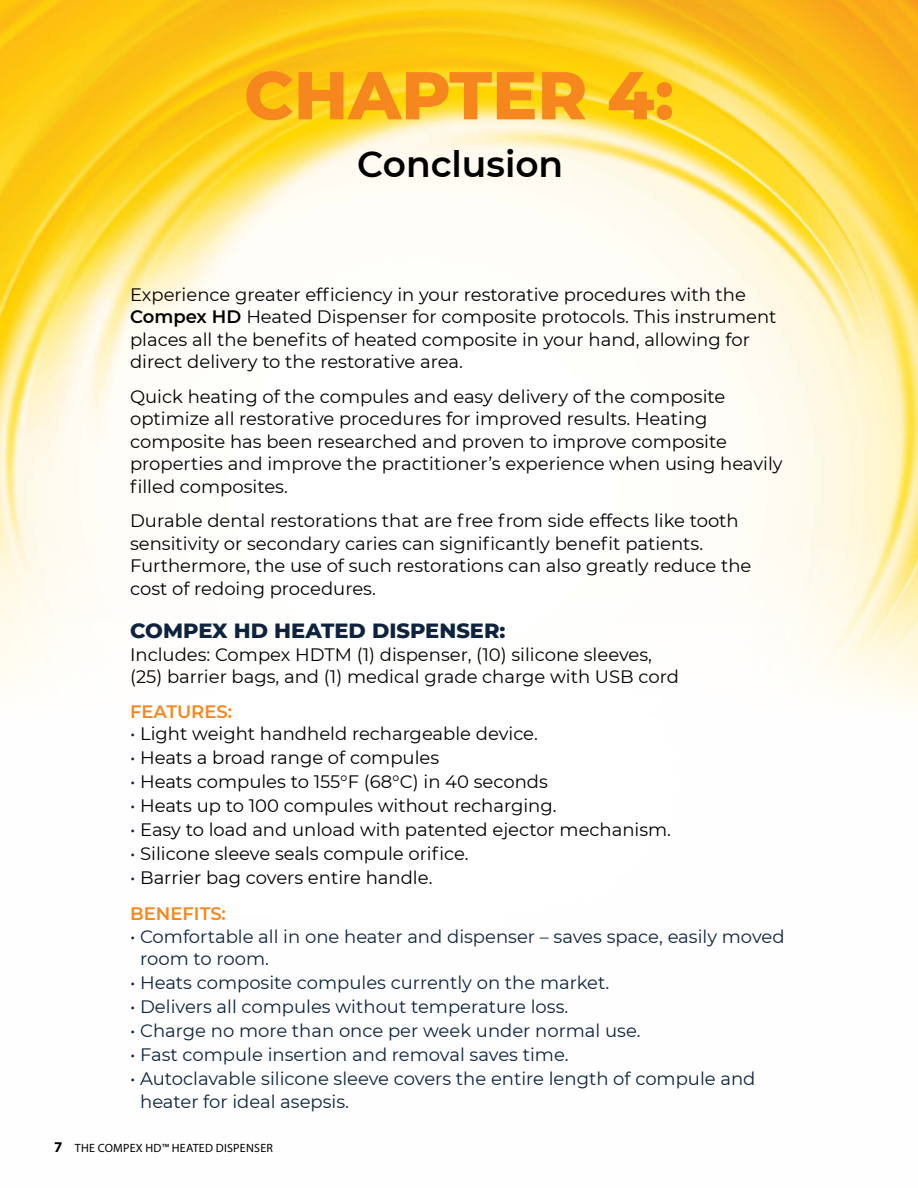
<style>
.page{position:relative;width:918px;height:1188px;background:#fff}
.page>*{position:absolute;margin:0;border:0;box-sizing:border-box;transform-origin:0 0}
.t1{font:800 67.5px "Montserrat";color:#f6871f}
.t2{font:600 36px "Montserrat";color:#000}
.t3{font:800 21px "Montserrat";color:#0d233e}
.t4{font:18px/22.5px "Montserrat";color:#000}
.t5{font:18px/22.5px "Montserrat";color:#0d233e}
.t6{font:600 18px "Montserrat";color:#f6871f}
.t7{font:12px "Myriad Pro";letter-spacing:.02em;color:#000}
.s1{font-weight:600}
.s2{color:#0d233e}
.s3{font-weight:600;color:#f6871f}
.s4{font-weight:700;font-size:15px}
</style>
<div class="page">
<img style="left:0;top:0;width:918px;height:707px">
<h1 class="t1" style="left:244px;top:46px;width:431px">CHAPTER 4:</h1>
<h2 class="t2" style="left:357px;top:139px;width:207px">Conclusion</h2>
<p class="t4" style="left:130px;top:283px;width:648px">Experience greater efficiency in your restorative procedures with the <span class="s1">Compex HD</span> Heated Dispenser for composite protocols. This instrument places all the benefits of heated composite in your hand, allowing for direct delivery to the restorative area.</p>
<p class="t4" style="left:130px;top:385px;width:654px">Quick heating of the compules and easy delivery of the composite optimize all restorative procedures for improved results. Heating composite has been researched and proven to improve composite properties and improve the practitioner’s experience when using heavily filled composites.</p>
<p class="t4" style="left:130px;top:509px;width:623px">Durable dental restorations that are free from side effects like tooth sensitivity or secondary caries can significantly benefit patients.<br>Furthermore, the use of such restorations can also greatly reduce the cost of redoing procedures.</p>
<p class="t3" style="left:130px;top:616px;width:377px">COMPEX HD HEATED DISPENSER:</p>
<p class="t4" style="left:130px;top:643px;width:550px">Includes: Compex HDTM (1) dispenser, (10) silicone sleeves, (25) barrier bags, and (1) medical grade charge with USB cord</p>
<p class="t6" style="left:130px;top:699px;width:104px">FEATURES:</p>
<p class="t4" style="left:130px;top:722px;width:409px"><span class="s2">•</span> Light weight handheld rechargeable device.</p>
<p class="t4" style="left:130px;top:746px;width:311px"><span class="s2">•</span> Heats a broad range of compules</p>
<p class="t4" style="left:130px;top:770px;width:419px"><span class="s2">•</span> Heats compules to 155°F (68°C) in 40 seconds</p>
<p class="t4" style="left:130px;top:794px;width:428px"><span class="s2">•</span> Heats up to 100 compules without recharging.</p>
<p class="t4" style="left:130px;top:818px;width:543px"><span class="s2">•</span> Easy to load and unload with patented ejector mechanism.</p>
<p class="t4" style="left:130px;top:842px;width:340px"><span class="s2">•</span> Silicone sleeve seals compule orifice.</p>
<p class="t4" style="left:130px;top:859px;width:304px;line-height:36px"><span class="s2">•</span> Barrier bag covers entire handle.<br><span class="s3">BENEFITS:</span></p>
<p class="t5" style="left:140px;top:925px;width:646px;text-indent:-10px">• Comfortable all in one heater and dispenser – saves space, easily moved room to room.</p>
<p class="t5" style="left:130px;top:971px;width:481px">• Heats composite compules currently on the market.</p>
<p class="t5" style="left:130px;top:995px;width:440px">• Delivers all compules without temperature loss.</p>
<p class="t5" style="left:130px;top:1019px;width:512px">• Charge no more than once per week under normal use.</p>
<p class="t5" style="left:130px;top:1043px;width:440px">• Fast compule insertion and removal saves time.</p>
<p class="t5" style="left:140px;top:1067px;width:617px;text-indent:-10px">• Autoclavable silicone sleeve covers the entire length of compule and heater for ideal asepsis.</p>
<p class="t7" style="left:54px;top:1141px;width:220px"><span class="s4">7</span> THE COMPEX HD™ HEATED DISPENSER</p>
</div>
